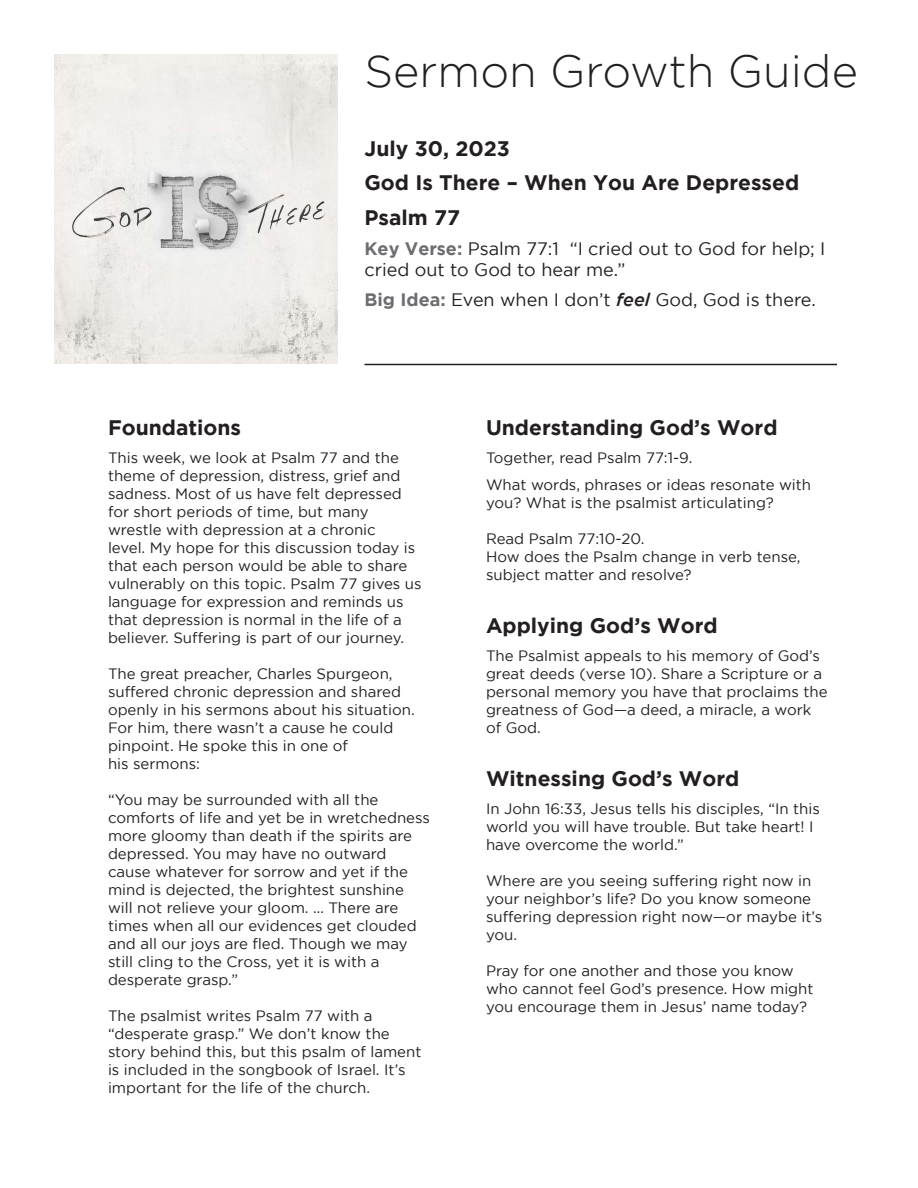
<style>
.page{position:relative;width:918px;height:1188px;background:#fff}
.page>*{position:absolute;margin:0;border:0;box-sizing:border-box;transform-origin:0 0}
.t1{font:300 45px "Gotham";color:#231f20}
.body{font:700 21px "Gotham";color:#231f20}
.sub_header{font:700 21px "Gotham";color:#231f20}
.t2{font:18px/21.6px "Gotham";color:#231f20}
.body-2{font:15px/18px "Gotham";color:#231f20}
.s1{font-weight:700;color:#6c6d70}
.s2{font-weight:500;font-style:italic}
</style>
<div class="page">
<hr style="left:364px;top:364px;width:473px;height:1px;background:#231f20">
<img style="left:54px;top:54px;width:284px;height:310px">
<p class="t1" style="left:364px;top:46px;width:495px">Sermon Growth Guide</p>
<p class="body" style="left:364px;top:136px;width:147px">July 30, 2023</p>
<p class="body" style="left:364px;top:171px;width:436px">God Is There – When You Are Depressed</p>
<p class="body" style="left:364px;top:205px;width:97px">Psalm 77</p>
<p class="t2" style="left:364px;top:237px;width:463px"><span class="s1">Key Verse:</span> Psalm 77:1 “I cried out to God for help; I cried out to God to hear me.”</p>
<p class="t2" style="left:364px;top:289px;width:453px"><span class="s1">Big Idea:</span> Even when I don’t <span class="s2">feel</span> God, God is there.</p>
<p class="sub_header" style="left:108px;top:415px;width:135px">Foundations</p>
<p class="body-2" style="left:108px;top:449px;width:315px">This week, we look at Psalm 77 and the theme of depression, distress, grief and sadness. Most of us have felt depressed for short periods of time, but many wrestle with depression at a chronic<br>level. My hope for this discussion today is that each person would be able to share vulnerably on this topic. Psalm 77 gives us language for expression and reminds us that depression is normal in the life of a believer. Suffering is part of our journey.</p>
<p class="body-2" style="left:108px;top:665px;width:308px">The great preacher, Charles Spurgeon, suffered chronic depression and shared openly in his sermons about his situation.<br>For him, there wasn’t a cause he could pinpoint. He spoke this in one of<br>his sermons:</p>
<p class="body-2" style="left:108px;top:791px;width:323px">“You may be surrounded with all the comforts of life and yet be in wretchedness more gloomy than death if the spirits are depressed. You may have no outward cause whatever for sorrow and yet if the mind is dejected, the brightest sunshine will not relieve your gloom. … There are times when all our evidences get clouded and all our joys are fled. Though we may still cling to the Cross, yet it is with a desperate grasp.”</p>
<p class="body-2" style="left:108px;top:1007px;width:315px">The psalmist writes Psalm 77 with a “desperate grasp.” We don’t know the story behind this, but this psalm of lament is included in the songbook of Israel. It’s important for the life of the church.</p>
<p class="body" style="left:486px;top:415px;width:293px">Understanding God’s Word</p>
<p class="body-2" style="left:486px;top:449px;width:208px">Together, read Psalm 77:1-9.</p>
<p class="body-2" style="left:486px;top:476px;width:327px">What words, phrases or ideas resonate with you? What is the psalmist articulating?</p>
<p class="body-2" style="left:486px;top:530px;width:160px">Read Psalm 77:10-20.</p>
<p class="body-2" style="left:486px;top:548px;width:316px">How does the Psalm change in verb tense, subject matter and resolve?</p>
<p class="sub_header" style="left:486px;top:613px;width:233px">Applying God’s Word</p>
<p class="body-2" style="left:486px;top:647px;width:343px">The Psalmist appeals to his memory of God’s great deeds (verse 10). Share a Scripture or a personal memory you have that proclaims the greatness of God—a deed, a miracle, a work of God.</p>
<p class="sub_header" style="left:486px;top:766px;width:255px">Witnessing God’s Word</p>
<p class="body-2" style="left:486px;top:800px;width:335px">In John 16:33, Jesus tells his disciples, “In this world you will have trouble. But take heart! I have overcome the world.”</p>
<p class="body-2" style="left:486px;top:872px;width:338px">Where are you seeing suffering right now in your neighbor’s life? Do you know someone suffering depression right now—or maybe it’s you.</p>
<p class="body-2" style="left:486px;top:962px;width:329px">Pray for one another and those you know who cannot feel God’s presence. How might you encourage them in Jesus’ name today?</p>
</div>
